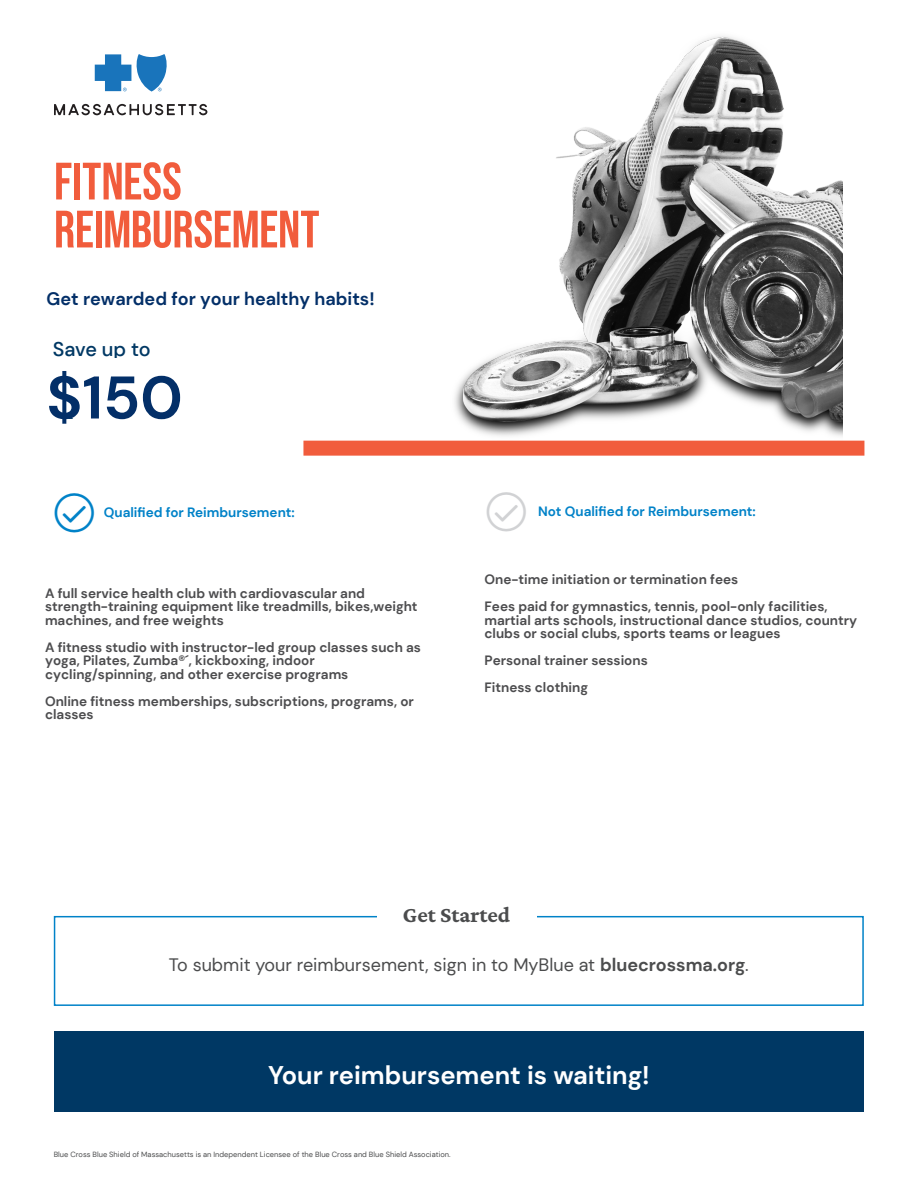
<style>
.page{position:relative;width:918px;height:1188px;background:#fff}
.page>*{position:absolute;margin:0;border:0;box-sizing:border-box;transform-origin:0 0}
.Page_Head{font:700 62.4px "DM Sans";color:#003864}
.Page_Head-2{font:700 60px "DM Sans";color:#032f68}
.Page_Head-3{font:52.5px/48px "Bebas Neue";letter-spacing:-.005em;color:#f15c3c}
.t1{font:700 25.5px "DM Sans";color:#fff}
.CTA_header{font:200 22.5px "Crimson Pro";color:#4b4c4d}
.Page_Head-4{font:500 19.8px "DM Sans";letter-spacing:-.015em;color:#003864}
.CTA_copy{font:18px "DM Sans";color:#4b4c4d}
.t2{font:700 18px "DM Sans";color:#032f68}
.Page_Head-5{font:700 13.5px/13.5px "DM Sans";color:#4d4d4f}
.t3{font:13.5px/16.5px "DM Sans";color:#4b4c4d}
.B_heads{font:700 13.5px "DM Sans";color:#4d4d4f}
.B_heads-2{font:700 13.5px "DM Sans";color:#0082c8}
.t4{font:7.5px "DM Sans";color:#4b4c4d}
.s1{font-size:22.5px;color:#57585a}
.s2{font-weight:700}
</style>
<div class="page">
<div style="left:303px;top:441px;width:561px;height:15px;background:#f15c3c"></div>
<svg style="left:95px;top:54px;width:72px;height:38px"></svg>
<svg style="left:54px;top:104px;width:153px;height:11px"></svg>
<svg style="left:53px;top:915px;width:811px;height:91px"></svg>
<div style="left:377px;top:895px;width:159px;height:44px;background:#fff"></div>
<div style="left:54px;top:1031px;width:810px;height:80px;background:#003864"></div>
<img style="left:450px;top:36px;width:392px;height:405px">
<p class="Page_Head-3" style="left:54px;top:157px;width:267px">FITNESS<br>REIMBURSEMENT</p>
<p class="t2" style="left:46px;top:287px;width:330px">Get rewarded for your healthy habits!</p>
<p class="Page_Head-4" style="left:53px;top:337px;width:100px">Save up to</p>
<p class="Page_Head" style="left:52px;top:353px;width:162px">$XXX</p>
<p class="Page_Head-2" style="left:46px;top:359px;width:138px">$150</p>
<p class="B_heads-2" style="left:104px;top:504px;width:193px">Qualified for Reimbursement:</p>
<p class="Page_Head-5" style="left:45px;top:586px;width:374px">A full service health club with cardiovascular and strength-training equipment like treadmills, bikes,weight</p>
<p class="Page_Head-5" style="left:45px;top:613px;width:180px">machines, and free weights</p>
<p class="Page_Head-5" style="left:45px;top:640px;width:378px">A fitness studio with instructor-led group classes such as</p>
<p class="B_heads" style="left:45px;top:652px;width:271px">yoga, Pilates, Zumba®´, kickboxing, indoor</p>
<p class="B_heads" style="left:45px;top:665px;width:305px">cycling/spinning, and other exercise programs</p>
<p class="Page_Head-5" style="left:45px;top:694px;width:370px">Online fitness memberships, subscriptions, programs, or classes</p>
<p class="t3" style="left:61px;top:593px;width:356px"><span class="s1">•</span> A fitness studio with instructor-led group classes such</p>
<p class="t3" style="left:74px;top:646px;width:269px;text-indent:-14px"><span class="s1">•</span> Online fitness memberships, subscriptions, programs, or classes</p>
<p class="t3" style="left:74px;top:699px;width:333px">fitness that is purchased for use in the home, such as</p>
<p class="B_heads-2" style="left:538px;top:503px;width:219px">Not Qualified for Reimbursement:</p>
<p class="Page_Head-5" style="left:484px;top:573px;width:255px">One-time initiation or termination fees</p>
<p class="Page_Head-5" style="left:484px;top:600px;width:374px">Fees paid for gymnastics, tennis, pool-only facilities, martial arts schools, instructional dance studios, country clubs or social clubs, sports teams or leagues</p>
<p class="Page_Head-5" style="left:484px;top:654px;width:165px">Personal trainer sessions</p>
<p class="Page_Head-5" style="left:484px;top:681px;width:105px">Fitness clothing</p>
<p class="t3" style="left:506px;top:598px;width:285px">clubs or social clubs, sports teams or leagues</p>
<p class="t3" style="left:493px;top:619px;width:170px"><span class="s1">•</span> Personal trainer sessions</p>
<p class="CTA_header" style="left:403px;top:900px;width:109px">Get Started</p>
<p class="CTA_copy" style="left:169px;top:953px;width:582px">To submit your reimbursement, sign in to MyBlue at <span class="s2">bluecrossma.org</span>.</p>
<p class="t1" style="left:268px;top:1059px;width:383px">Your reimbursement is waiting!</p>
<p class="t4" style="left:54px;top:1150px;width:398px">Blue Cross Blue Shield of Massachusetts is an Independent Licensee of the Blue Cross and Blue Shield Association.</p>
</div>
